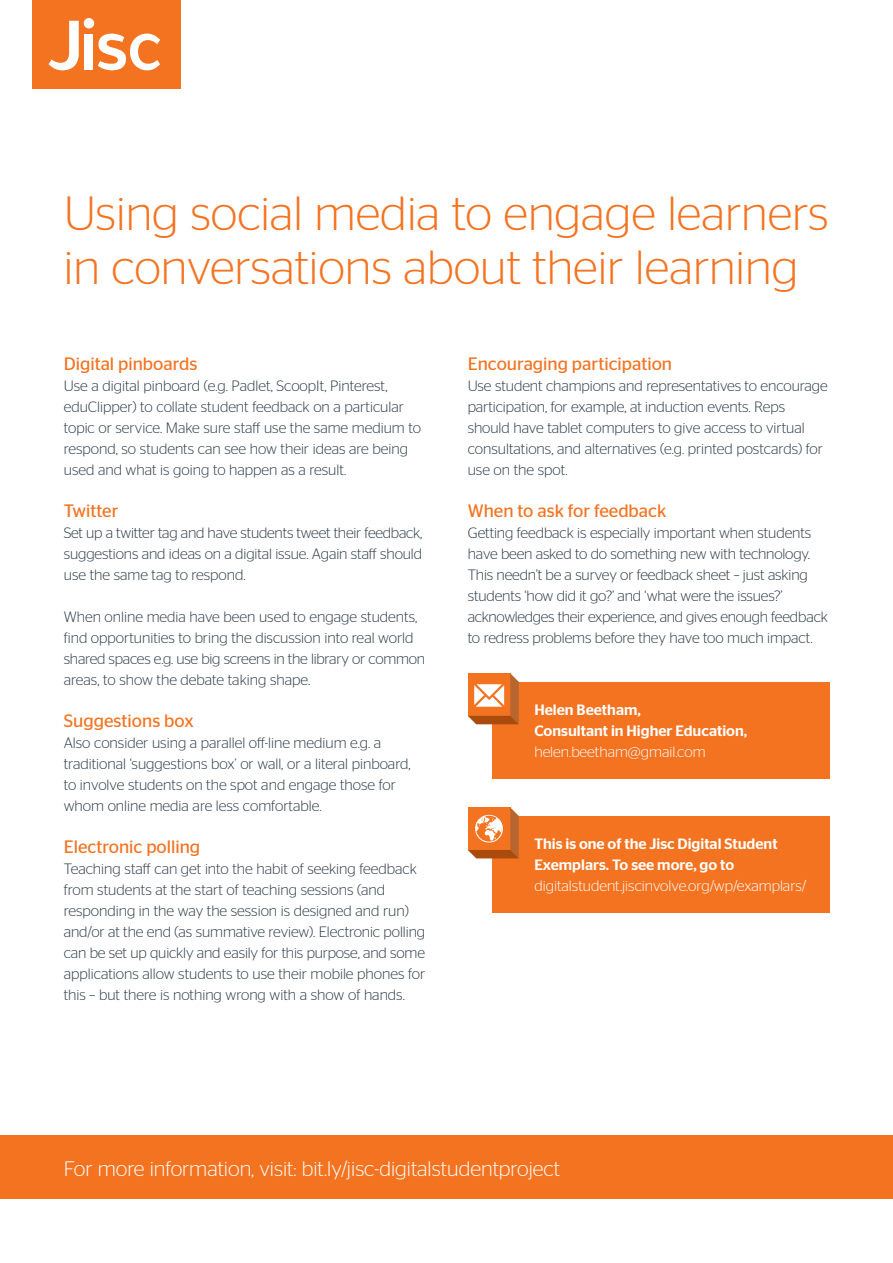
<style>
.page{position:relative;width:893px;height:1263px;background:#fff}
.page>*{position:absolute;margin:0;border:0;box-sizing:border-box;transform-origin:0 0}
.Orange_-__page_title{font:300 48px/54px "Stag Sans";color:#f47321}
.Body_copy{font:300 21px "Stag Sans";color:#fff}
.Body_copy-2{font:18px "Stag Sans";color:#f47321}
.Body_copy-3{font:300 15px/21px "Stag Sans";color:#2b3a45}
.Information_box_-_bo{font:300 15px "Stag Sans";color:#fff}
.Information_box_titl{font:500 15px/21px "Stag Sans";color:#fff}
.Information_box_-_bo-2{font:500 15px "Stag Sans";color:#fff}
</style>
<div class="page">
<div style="left:0;top:1135px;width:893px;height:64px;background:#f47321"></div>
<div style="left:32px;top:0;width:149px;height:89px;background:#f47321"></div>
<div style="left:84px;top:18px;width:10px;height:10px;background:#fff;border-radius:50%"></div>
<svg style="left:49px;top:21px;width:30px;height:49px"></svg>
<svg style="left:98px;top:34px;width:62px;height:36px"></svg>
<div style="left:85px;top:34px;width:8px;height:36px;background:#fff"></div>
<div style="left:492px;top:816px;width:337px;height:96px;background:#f47321"></div>
<svg style="left:468px;top:807px;width:51px;height:51px"></svg>
<div style="left:492px;top:682px;width:337px;height:96px;background:#f47321"></div>
<svg style="left:468px;top:673px;width:51px;height:51px"></svg>
<p class="Orange_-__page_title" style="left:64px;top:185px;width:766px">Using social media to engage learners in conversations about their learning</p>
<p class="Body_copy-2" style="left:64px;top:353px;width:135px">Digital pinboards</p>
<p class="Body_copy-3" style="left:64px;top:375px;width:359px">Use a digital pinboard (e.g. Padlet, ScoopIt, Pinterest, eduClipper) to collate student feedback on a particular topic or service. Make sure staff use the same medium to respond, so students can see how their ideas are being used and what is going to happen as a result.</p>
<p class="Body_copy-2" style="left:64px;top:500px;width:56px">Twitter</p>
<p class="Body_copy-3" style="left:64px;top:522px;width:360px;text-align:justify">Set up a twitter tag and have students tweet their feedback, suggestions and ideas on a digital issue. Again staff should use the same tag to respond.</p>
<p class="Body_copy-3" style="left:64px;top:606px;width:363px">When online media have been used to engage students, find opportunities to bring the discussion into real world shared spaces e.g. use big screens in the library or common areas, to show the debate taking shape.</p>
<p class="Body_copy-2" style="left:64px;top:710px;width:131px">Suggestions box</p>
<p class="Body_copy-3" style="left:64px;top:732px;width:348px">Also consider using a parallel off-line medium e.g. a traditional ‘suggestions box’ or wall, or a literal pinboard, to involve students on the spot and engage those for whom online media are less comfortable.</p>
<p class="Body_copy-2" style="left:64px;top:836px;width:138px">Electronic polling</p>
<p class="Body_copy-3" style="left:64px;top:858px;width:363px">Teaching staff can get into the habit of seeking feedback from students at the start of teaching sessions (and responding in the way the session is designed and run) and/or at the end (as summative review). Electronic polling can be set up quickly and easily for this purpose, and some applications allow students to use their mobile phones for this – but there is nothing wrong with a show of hands.</p>
<p class="Body_copy-2" style="left:468px;top:353px;width:206px">Encouraging participation</p>
<p class="Body_copy-3" style="left:468px;top:375px;width:362px">Use student champions and representatives to encourage participation, for example, at induction events. Reps should have tablet computers to give access to virtual consultations, and alternatives (e.g. printed postcards) for use on the spot.</p>
<p class="Body_copy-2" style="left:468px;top:500px;width:200px">When to ask for feedback</p>
<p class="Body_copy-3" style="left:468px;top:522px;width:362px">Getting feedback is especially important when students have been asked to do something new with technology.<br>This needn’t be a survey or feedback sheet – just asking students ‘how did it go?’ and ‘what were the issues?’ acknowledges their experience, and gives enough feedback to redress problems before they have too much impact.</p>
<p class="Information_box_-_bo-2" style="left:534px;top:701px;width:108px">Helen Beetham,</p>
<p class="Information_box_-_bo-2" style="left:534px;top:722px;width:214px">Consultant in Higher Education,</p>
<p class="Information_box_-_bo" style="left:534px;top:743px;width:173px">helen.beetham@gmail.com</p>
<p class="Information_box_titl" style="left:534px;top:833px;width:245px">This is one of the Jisc Digital Student<br>Exemplars. To see more, go to</p>
<p class="Information_box_-_bo" style="left:534px;top:878px;width:273px">digitalstudent.jiscinvolve.org/wp/examplars/</p>
<p class="Body_copy" style="left:64px;top:1157px;width:498px">For more information, visit: bit.ly/jisc-digitalstudentproject</p>
</div>
